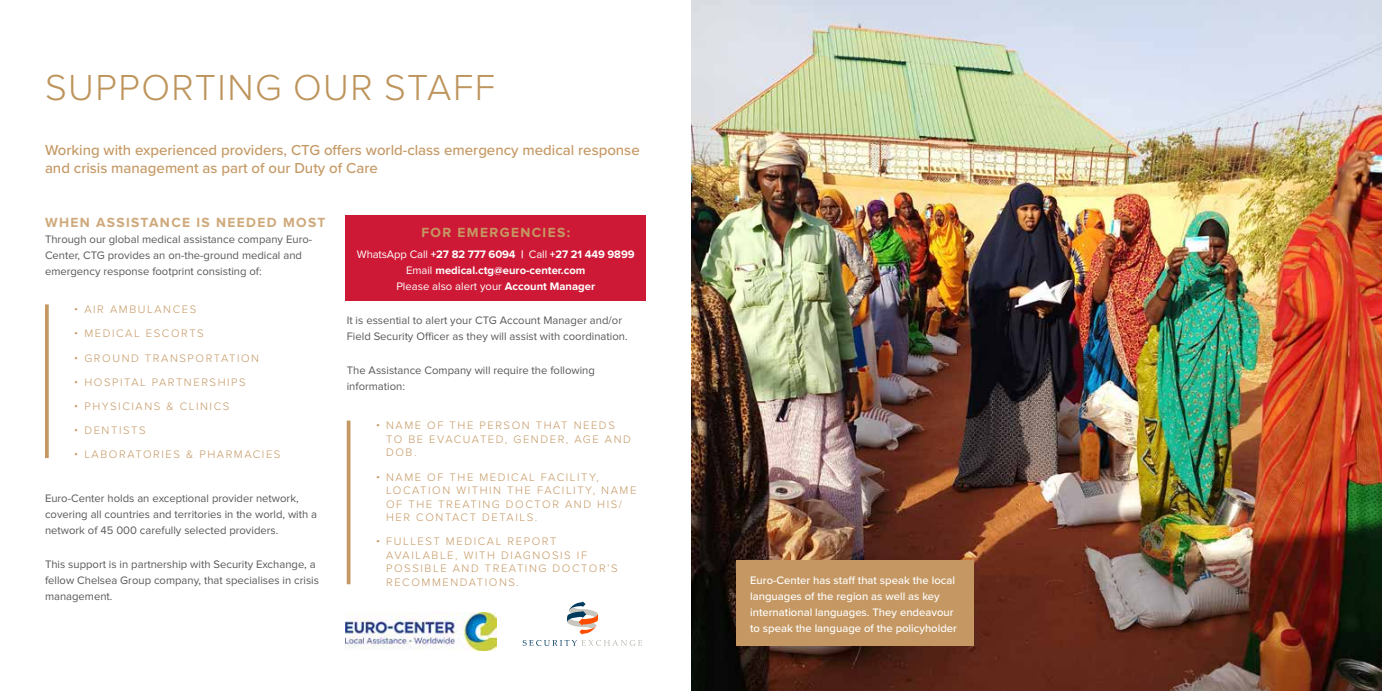
<style>
.page{position:relative;width:1382px;height:691px;background:#fff}
.page>*{position:absolute;margin:0;border:0;box-sizing:border-box;transform-origin:0 0}
.t1{font:300 37.5px "Proxima Nova";letter-spacing:.04em;color:#bd945b}
.t2{font:500 15px/18px "Proxima Nova";color:#c59863}
.t3{font:700 13.75px "Proxima Nova";letter-spacing:.1em;color:#cfa97b}
.t4{font:700 13.75px "Proxima Nova";letter-spacing:.1em;color:#c59863}
.t5{font:11.25px/16px "Proxima Nova";color:#58595b}
.t6{font:300 11.25px/13.5px "Proxima Nova";letter-spacing:.14em;color:#c59863}
.t7{font:500 11.25px/16px "Proxima Nova";color:#fff}
.t8{font:700 11.25px/16px "Proxima Nova";color:#fff;text-align:center}
.s1{font-weight:400}
</style>
<div class="page">
<img style="left:692px;top:0;width:690px;height:691px">
<svg style="left:45px;top:304px;width:4px;height:154px"></svg>
<hr style="left:347px;top:421px;width:3px;height:163px;background:#c59863">
<img style="left:345px;top:613px;width:152px;height:37px">
<svg style="left:523px;top:601px;width:119px;height:45px"></svg>
<div style="left:736px;top:561px;width:238px;height:85px;background:#c59863"></div>
<div style="left:345px;top:216px;width:301px;height:85px;background:#ce1936"></div>
<h1 class="t1" style="left:45px;top:59px;width:452px">SUPPORTING OUR STAFF</h1>
<h2 class="t2" style="left:45px;top:141px;width:596px">Working with experienced providers, CTG offers world-class emergency medical response and crisis management as part of our Duty of Care</h2>
<p class="t3" style="left:45px;top:216px;width:282px">WHEN ASSISTANCE IS NEEDED MOST</p>
<p class="t5" style="left:45px;top:231px;width:269px">Through our global medical assistance company Euro-<br>Center, CTG provides an on-the-ground medical and emergency response footprint consisting of:</p>
<p class="t6" style="left:74px;top:302px;width:123px">• AIR AMBULANCES</p>
<p class="t6" style="left:74px;top:326px;width:131px">• MEDICAL ESCORTS</p>
<p class="t6" style="left:74px;top:350px;width:186px">• GROUND TRANSPORTATION</p>
<p class="t6" style="left:74px;top:375px;width:173px">• HOSPITAL PARTNERSHIPS</p>
<p class="t6" style="left:74px;top:399px;width:157px">• PHYSICIANS &amp; CLINICS</p>
<p class="t6" style="left:74px;top:423px;width:73px">• DENTISTS</p>
<p class="t6" style="left:74px;top:447px;width:208px">• LABORATORIES &amp; PHARMACIES</p>
<p class="t5" style="left:45px;top:491px;width:274px">Euro-Center holds an exceptional provider network, covering all countries and territories in the world, with a network of 45 000 carefully selected providers.</p>
<p class="t5" style="left:45px;top:556px;width:276px">This support is in partnership with Security Exchange, a fellow Chelsea Group company, that specialises in crisis management.</p>
<p class="t4" style="left:421px;top:226px;width:150px">FOR EMERGENCIES:</p>
<p class="t8" style="left:357px;top:247px;width:279px"><span class="s1">WhatsApp Call</span> +27 82 777 6094 | <span class="s1">Call</span> +27 21 449 9899<br><span class="s1">Email</span> medical.ctg@euro-center.com<br><span class="s1">Please also alert your</span> Account Manager</p>
<p class="t5" style="left:347px;top:313px;width:282px">It is essential to alert your CTG Account Manager and/or<br>Field Security Officer as they will assist with coordination.</p>
<p class="t5" style="left:347px;top:362px;width:250px">The Assistance Company will require the following information:</p>
<p class="t6" style="left:386px;top:418px;width:246px;text-indent:-10px">• NAME OF THE PERSON THAT NEEDS<br>TO BE EVACUATED, GENDER, AGE AND<br>DOB.</p>
<p class="t6" style="left:386px;top:469px;width:252px;text-indent:-10px">• NAME OF THE MEDICAL FACILITY,<br>LOCATION WITHIN THE FACILITY, NAME<br>OF THE TREATING DOCTOR AND HIS/<br>HER CONTACT DETAILS.</p>
<p class="t6" style="left:386px;top:534px;width:233px;text-indent:-10px">• FULLEST MEDICAL REPORT<br>AVAILABLE, WITH DIAGNOSIS IF<br>POSSIBLE AND TREATING DOCTOR’S<br>RECOMMENDATIONS.</p>
<p class="t7" style="left:750px;top:572px;width:208px">Euro-Center has staff that speak the local languages of the region as well as key international languages. They endeavour to speak the language of the policyholder</p>
</div>
